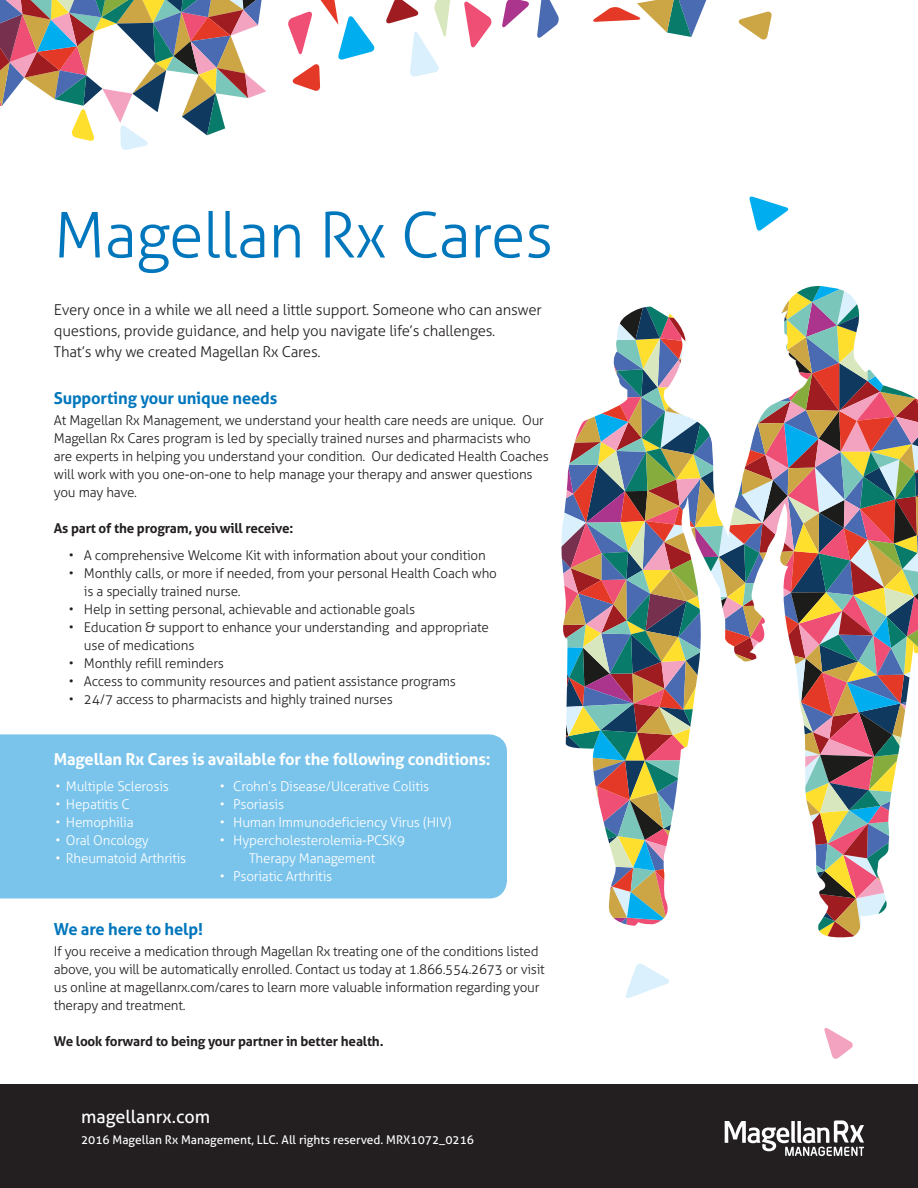
<style>
.page{position:relative;width:918px;height:1188px;background:#fff}
.page>*{position:absolute;margin:0;border:0;box-sizing:border-box;transform-origin:0 0}
.t1{font:300 63px "Aller";letter-spacing:-.01em;color:#0076bc}
.t2{font:18px "Aller";color:#fff}
.t3{font:700 16.5px "Aller";letter-spacing:-.01em;color:#fff}
.t4{font:700 16.5px "Aller";letter-spacing:-.01em;color:#0076bc}
.t5{font:300 15px/21px "Aller";letter-spacing:-.015em;color:#231f20}
.t6{font:300 13.5px/18px "Aller";letter-spacing:-.015em;color:#231f20}
.t7{font:300 13.5px/18px "Aller";letter-spacing:-.015em;color:#fff;text-align:center}
.t8{font:700 13.5px "Aller";letter-spacing:-.015em;color:#231f20}
.t9{font:12px "Aller";color:#fff}
</style>
<div class="page">
<svg style="left:502px;top:0;width:27px;height:28px"></svg>
<svg style="left:464px;top:1px;width:28px;height:47px"></svg>
<svg style="left:288px;top:0;width:87px;height:91px"></svg>
<svg style="left:738px;top:11px;width:34px;height:29px"></svg>
<svg style="left:537px;top:0;width:22px;height:38px"></svg>
<svg style="left:593px;top:0;width:113px;height:37px"></svg>
<svg style="left:386px;top:0;width:64px;height:77px"></svg>
<svg style="left:0;top:0;width:266px;height:150px"></svg>
<div style="left:0;top:1084px;width:918px;height:104px;background:#231f20"></div>
<svg style="left:725px;top:1120px;width:139px;height:36px"></svg>
<svg style="left:824px;top:1028px;width:29px;height:31px"></svg>
<svg style="left:626px;top:964px;width:43px;height:34px"></svg>
<svg style="left:749px;top:196px;width:40px;height:35px"></svg>
<div style="left:0;top:734px;width:507px;height:164px;background:#7ac4ec"></div>
<svg style="left:561px;top:286px;width:357px;height:652px"></svg>
<h1 class="t1" style="left:54px;top:197px;width:501px">Magellan Rx Cares</h1>
<p class="t5" style="left:54px;top:299px;width:489px">Every once in a while we all need a little support. Someone who can answer questions, provide guidance, and help you navigate life’s challenges.<br>That’s why we created Magellan Rx Cares.</p>
<p class="t4" style="left:54px;top:388px;width:225px">Supporting your unique needs</p>
<p class="t6" style="left:54px;top:411px;width:497px">At Magellan Rx Management, we understand your health care needs are unique. Our Magellan Rx Cares program is led by specially trained nurses and pharmacists who are experts in helping you understand your condition. Our dedicated Health Coaches will work with you one-on-one to help manage your therapy and answer questions you may have.</p>
<p class="t8" style="left:54px;top:520px;width:241px">As part of the program, you will receive:</p>
<p class="t6" style="left:69px;top:546px;width:418px">• A comprehensive Welcome Kit with information about your condition</p>
<p class="t6" style="left:84px;top:564px;width:415px;text-indent:-15px">• Monthly calls, or more if needed, from your personal Health Coach who is a specially trained nurse.</p>
<p class="t6" style="left:69px;top:600px;width:348px">• Help in setting personal, achievable and actionable goals</p>
<p class="t6" style="left:84px;top:618px;width:407px;text-indent:-15px">• Education &amp; support to enhance your understanding and appropriate use of medications</p>
<p class="t6" style="left:69px;top:654px;width:157px">• Monthly refill reminders</p>
<p class="t6" style="left:69px;top:672px;width:389px">• Access to community resources and patient assistance programs</p>
<p class="t6" style="left:69px;top:690px;width:325px">• 24/7 access to pharmacists and highly trained nurses</p>
<p class="t3" style="left:54px;top:749px;width:438px">Magellan Rx Cares is available for the following conditions:</p>
<p class="t7" style="left:55px;top:777px;width:115px">• Multiple Sclerosis</p>
<p class="t7" style="left:55px;top:795px;width:76px">• Hepatitis C</p>
<p class="t7" style="left:55px;top:813px;width:80px">• Hemophilia</p>
<p class="t7" style="left:55px;top:831px;width:95px">• Oral Oncology</p>
<p class="t7" style="left:55px;top:849px;width:132px">• Rheumatoid Arthritis</p>
<p class="t7" style="left:220px;top:777px;width:211px">• Crohn’s Disease/Ulcerative Colitis</p>
<p class="t7" style="left:220px;top:795px;width:66px">• Psoriasis</p>
<p class="t7" style="left:220px;top:813px;width:233px">• Human Immunodeficiency Virus (HIV)</p>
<p class="t7" style="left:220px;top:831px;width:187px">• Hypercholesterolemia-PCSK9<br>Therapy Management</p>
<p class="t7" style="left:220px;top:867px;width:114px">• Psoriatic Arthritis</p>
<p class="t4" style="left:54px;top:919px;width:151px">We are here to help!</p>
<p class="t6" style="left:54px;top:942px;width:492px">If you receive a medication through Magellan Rx treating one of the conditions listed above, you will be automatically enrolled. Contact us today at 1.866.554.2673 or visit us online at magellanrx.com/cares to learn more valuable information regarding your therapy and treatment.</p>
<p class="t8" style="left:54px;top:1033px;width:331px">We look forward to being your partner in better health.</p>
<h2 class="t2" style="left:81px;top:1106px;width:131px">magellanrx.com</h2>
<p class="t9" style="left:81px;top:1133px;width:395px">2016 Magellan Rx Management, LLC. All rights reserved. MRX1072_0216</p>
</div>
